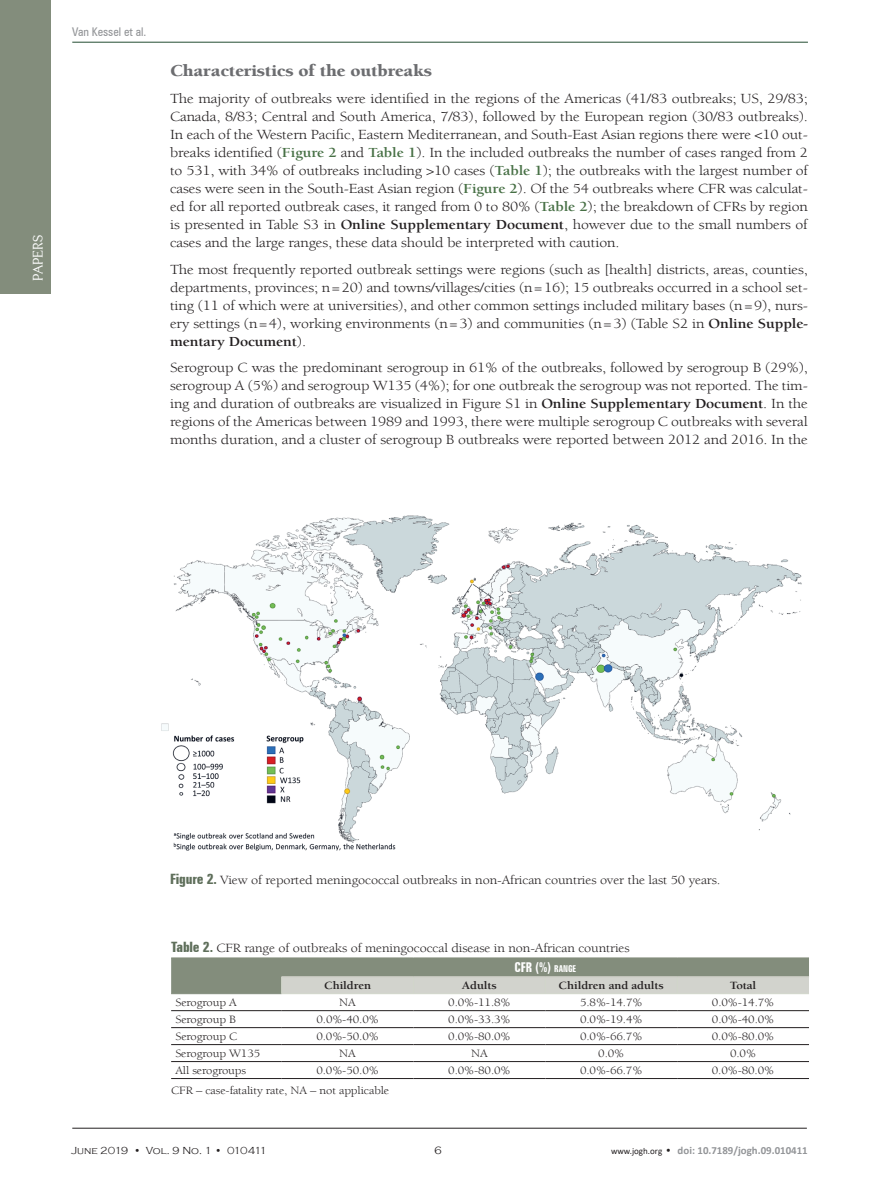
<style>
.page{position:relative;width:893px;height:1191px;background:#fff}
.page>*{position:absolute;margin:0;border:0;box-sizing:border-box;transform-origin:0 0}
.t1{font:900 17.1px "Berkeley Std";letter-spacing:-.01em;color:#6c6d70;scale:1.11 1}
.t2{font:14.25px/18px "Berkeley Std";letter-spacing:-.01em;color:#231f20;text-align:justify;scale:1.11 1}
.t3{font:700 extra-condensed 13.5px "Zurich BT";color:#fff}
.t4{font:13.5px "Centabel";color:#fff}
.t5{font:12.9px "Berkeley Std";letter-spacing:-.01em;color:#231f20;scale:1.11 1}
.t6{font:condensed 12px "Zurich BT";color:#939598}
.t7{font:11.4px "Berkeley Std";letter-spacing:-.01em;color:#231f20;scale:1.11 1}
.t8{font:700 11.4px "Berkeley Std";letter-spacing:-.01em;color:#231f20;scale:1.11 1}
.t9{font:700 10.95px "Calibri";color:#939598}
.t10{font:300 10.95px "Copperplate Gothic";color:#231f20}
.t11{font:300 10.5px "Copperplate Gothic";letter-spacing:-.03em;color:#231f20}
.s1{font-weight:700;color:#477045}
.s2{font-weight:700}
.s3{font-family:"Zurich BT";font-weight:700;font-stretch:extra-condensed;font-size:14.25px;color:#5f6f5b}
.s4{font-size:9.45px}
.s5{font-weight:400;font-size:9px;color:#231f20}
.s6{font-family:"Copperplate Gothic";font-weight:300;color:#231f20}
</style>
<div class="page">
<hr style="left:72px;top:1128px;width:735px;height:1px;background:#231f20">
<hr style="left:72px;top:42px;width:736px;height:1px;background:#244d32">
<div style="left:0;top:0;width:51px;height:293px;background:#838d7c"></div>
<img style="left:161px;top:515px;width:641px;height:336px">
<hr style="left:171px;top:993px;width:110px;height:1px;background:#838d7c">
<hr style="left:171px;top:1010px;width:111px;height:1px;background:#231f20">
<hr style="left:282px;top:1010px;width:132px;height:1px;background:#231f20">
<hr style="left:414px;top:1010px;width:131px;height:1px;background:#231f20">
<hr style="left:545px;top:1010px;width:132px;height:1px;background:#231f20">
<hr style="left:677px;top:1010px;width:132px;height:1px;background:#231f20">
<hr style="left:171px;top:1027px;width:111px;height:1px;background:#231f20">
<hr style="left:282px;top:1027px;width:132px;height:1px;background:#231f20">
<hr style="left:414px;top:1027px;width:131px;height:1px;background:#231f20">
<hr style="left:545px;top:1027px;width:132px;height:1px;background:#231f20">
<hr style="left:677px;top:1027px;width:132px;height:1px;background:#231f20">
<hr style="left:171px;top:1044px;width:111px;height:1px;background:#231f20">
<hr style="left:282px;top:1044px;width:132px;height:1px;background:#231f20">
<hr style="left:414px;top:1044px;width:131px;height:1px;background:#231f20">
<hr style="left:545px;top:1044px;width:132px;height:1px;background:#231f20">
<hr style="left:677px;top:1044px;width:132px;height:1px;background:#231f20">
<hr style="left:171px;top:1061px;width:111px;height:1px;background:#231f20">
<hr style="left:282px;top:1061px;width:132px;height:1px;background:#231f20">
<hr style="left:414px;top:1061px;width:131px;height:1px;background:#231f20">
<hr style="left:545px;top:1061px;width:132px;height:1px;background:#231f20">
<hr style="left:677px;top:1061px;width:132px;height:1px;background:#231f20">
<hr style="left:171px;top:1078px;width:111px;height:1px;background:#231f20">
<hr style="left:282px;top:1078px;width:132px;height:1px;background:#231f20">
<hr style="left:414px;top:1078px;width:131px;height:1px;background:#231f20">
<hr style="left:545px;top:1078px;width:132px;height:1px;background:#231f20">
<hr style="left:677px;top:1078px;width:132px;height:1px;background:#231f20">
<hr style="left:171px;top:957px;width:111px;height:1px;background:#838d7c">
<hr style="left:282px;top:957px;width:132px;height:1px;background:#838d7c">
<hr style="left:414px;top:957px;width:131px;height:1px;background:#838d7c">
<hr style="left:545px;top:957px;width:132px;height:1px;background:#838d7c">
<hr style="left:677px;top:957px;width:132px;height:1px;background:#838d7c">
<svg style="left:171px;top:958px;width:638px;height:35px;background:#a2a89c"></svg>
<hr style="left:281px;top:993px;width:133px;height:1px;background:#d1d6ca">
<hr style="left:414px;top:993px;width:131px;height:1px;background:#d1d6ca">
<hr style="left:545px;top:993px;width:132px;height:1px;background:#d1d6ca">
<hr style="left:677px;top:993px;width:132px;height:1px;background:#d1d6ca">
<p class="t4" style="left:30px;top:281px;width:47px;rotate:-90deg">PAPERS</p>
<p class="t6" style="left:72px;top:25px;width:76px">Van Kessel et al.</p>
<p class="t1" style="left:170px;top:62px;width:238px">Characteristics of the outbreaks</p>
<p class="t2" style="left:170px;top:90px;width:576px">The majority of outbreaks were identified in the regions of the Americas (41/83 outbreaks; US, 29/83; Canada, 8/83; Central and South America, 7/83), followed by the European region (30/83 outbreaks).<br>In each of the Western Pacific, Eastern Mediterranean, and South-East Asian regions there were &lt;10 out&shy;breaks identified (<span class="s1">Figure 2</span> and <span class="s1">Table 1</span>). In the included outbreaks the number of cases ranged from 2 to 531, with 34% of outbreaks including &gt;10 cases (<span class="s1">Table 1</span>); the outbreaks with the largest number of cases were seen in the South-East Asian region (<span class="s1">Figure 2</span>). Of the 54 outbreaks where CFR was calculat&shy;ed for all reported outbreak cases, it ranged from 0 to 80% (<span class="s1">Table 2</span>); the breakdown of CFRs by region is presented in Table S3 in <span class="s2">Online Supplementary Document</span>, however due to the small numbers of cases and the large ranges, these data should be interpreted with caution.</p>
<p class="t2" style="left:170px;top:260px;width:576px">The most frequently reported outbreak settings were regions (such as [health] districts, areas, counties, departments, provinces; n=20) and towns/villages/cities (n=16); 15 outbreaks occurred in a school set&shy;ting (11 of which were at universities), and other common settings included military bases (n=9), nurs&shy;ery settings (n=4), working environments (n=3) and communities (n=3) (Table S2 in <span class="s2">Online Supple&shy;mentary Document</span>).</p>
<p class="t2" style="left:170px;top:359px;width:576px">Serogroup C was the predominant serogroup in 61% of the outbreaks, followed by serogroup B (29%), serogroup A (5%) and serogroup W135 (4%); for one outbreak the serogroup was not reported. The tim&shy;ing and duration of outbreaks are visualized in Figure S1 in <span class="s2">Online Supplementary Document</span>. In the regions of the Americas between 1989 and 1993, there were multiple serogroup C outbreaks with several months duration, and a cluster of serogroup B outbreaks were reported between 2012 and 2016. In the</p>
<p class="t5" style="left:170px;top:873px;width:497px"><span class="s3">Figure 2.</span> View of reported meningococcal outbreaks in non-African countries over the last 50 years.</p>
<p class="t5" style="left:171px;top:940px;width:415px"><span class="s3">Table 2.</span> CFR range of outbreaks of meningococcal disease in non-African countries</p>
<p class="t3" style="left:514px;top:960px;width:63px">CFR (%) <span class="s4">RANGE</span></p>
<p class="t8" style="left:324px;top:979px;width:44px">Children</p>
<p class="t8" style="left:462px;top:979px;width:33px">Adults</p>
<p class="t8" style="left:559px;top:979px;width:96px">Children and adults</p>
<p class="t8" style="left:730px;top:979px;width:25px">Total</p>
<p class="t7" style="left:175px;top:996px;width:57px">Serogroup A</p>
<p class="t7" style="left:339px;top:996px;width:17px">NA</p>
<p class="t7" style="left:448px;top:996px;width:58px">0.0%-11.8%</p>
<p class="t7" style="left:580px;top:996px;width:58px">5.8%-14.7%</p>
<p class="t7" style="left:712px;top:996px;width:58px">0.0%-14.7%</p>
<p class="t7" style="left:175px;top:1013px;width:56px">Serogroup B</p>
<p class="t7" style="left:316px;top:1013px;width:58px">0.0%-40.0%</p>
<p class="t7" style="left:448px;top:1013px;width:58px">0.0%-33.3%</p>
<p class="t7" style="left:580px;top:1013px;width:58px">0.0%-19.4%</p>
<p class="t7" style="left:712px;top:1013px;width:58px">0.0%-40.0%</p>
<p class="t7" style="left:175px;top:1030px;width:57px">Serogroup C</p>
<p class="t7" style="left:316px;top:1030px;width:58px">0.0%-50.0%</p>
<p class="t7" style="left:448px;top:1030px;width:58px">0.0%-80.0%</p>
<p class="t7" style="left:580px;top:1030px;width:58px">0.0%-66.7%</p>
<p class="t7" style="left:712px;top:1030px;width:58px">0.0%-80.0%</p>
<p class="t7" style="left:175px;top:1047px;width:78px">Serogroup W135</p>
<p class="t7" style="left:339px;top:1047px;width:17px">NA</p>
<p class="t7" style="left:471px;top:1047px;width:17px">NA</p>
<p class="t7" style="left:598px;top:1047px;width:25px">0.0%</p>
<p class="t7" style="left:730px;top:1047px;width:25px">0.0%</p>
<p class="t7" style="left:175px;top:1064px;width:65px">All serogroups</p>
<p class="t7" style="left:316px;top:1064px;width:58px">0.0%-50.0%</p>
<p class="t7" style="left:448px;top:1064px;width:58px">0.0%-80.0%</p>
<p class="t7" style="left:580px;top:1064px;width:58px">0.0%-66.7%</p>
<p class="t7" style="left:712px;top:1064px;width:58px">0.0%-80.0%</p>
<p class="t7" style="left:171px;top:1083px;width:198px">CFR – case-fatality rate, NA – not applicable</p>
<p class="t11" style="left:71px;top:1144px;width:198px">June 2019 • Vol. 9 No. 1 • 010411</p>
<p class="t10" style="left:434px;top:1144px;width:9px">6</p>
<p class="t9" style="left:611px;top:1142px;width:198px"><span class="s5">www.jogh.org</span> <span class="s6">•</span> doi: 10.7189/jogh.09.010411</p>
</div>
